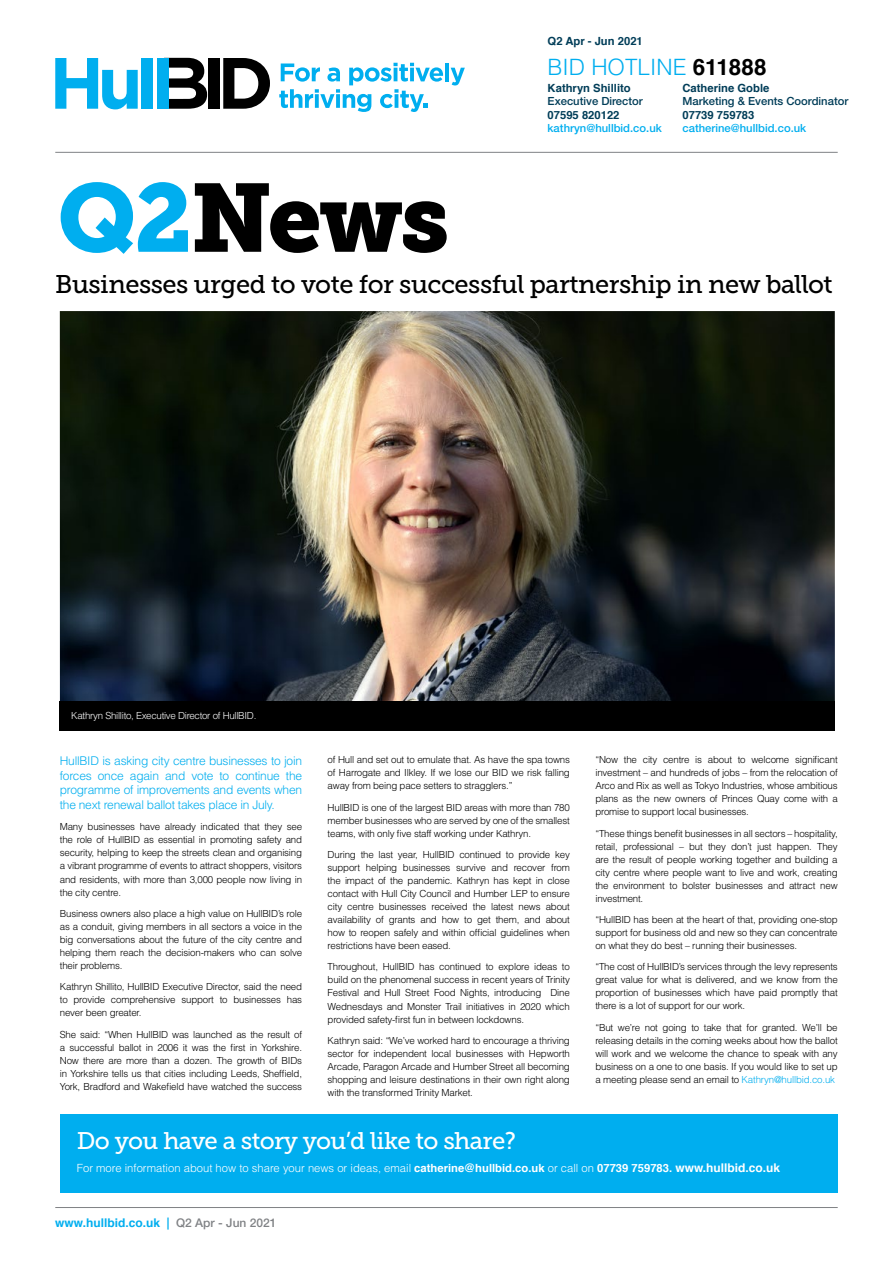
<style>
.page{position:relative;width:893px;height:1263px;background:#fff}
.page>*{position:absolute;margin:0;border:0;box-sizing:border-box;transform-origin:0 0}
.t1{font:95.85px "Museo Slab 900";letter-spacing:-.025em;color:#000}
.t2{font:25.5px "Museo Slab 500";letter-spacing:-.02em;color:#000}
.t3{font:24px "Museo Slab 500";letter-spacing:-.025em;color:#fff}
.t4{font:300 22.5px "Helvetica";color:#00aeef}
.t5{font:300 12px/14.7px "Helvetica";letter-spacing:-.02em;color:#00aeef;text-align:justify}
.t6{font:700 12px "Helvetica";color:#00aeef}
.t7{font:300 11.25px "Helvetica";color:#fff}
.t8{font:700 11.25px "Helvetica";color:#003d58}
.t9{font:500 11.25px "Helvetica Neue";color:#003d58}
.t10{font:500 11.25px "Helvetica Neue";color:#00aeef}
.t11{font:300 9.75px/13px "Helvetica";letter-spacing:-.02em;color:#000;text-align:justify}
.t12{font:300 9.75px "Helvetica";letter-spacing:-.03em;color:#fff}
.s1{font-weight:700;color:#000}
.s2{color:#00aeef}
.s3{font-weight:700}
.s4{font-weight:700;font-size:12px}
.s5{font-family:"Helvetica Neue";font-weight:500}
.s6{font-family:"Helvetica Neue";font-weight:500;color:#808285}
</style>
<div class="page">
<hr style="left:55px;top:1207px;width:783px;height:1px;background:#808285">
<img style="left:60px;top:311px;width:775px;height:390px">
<div style="left:60px;top:1114px;width:778px;height:78px;background:#00aeef"></div>
<svg style="left:169px;top:58px;width:38px;height:51px"></svg>
<div style="left:209px;top:58px;width:11px;height:51px;background:#000"></div>
<svg style="left:223px;top:58px;width:47px;height:51px"></svg>
<svg style="left:55px;top:58px;width:83px;height:51px"></svg>
<div style="left:142px;top:58px;width:11px;height:51px;background:#00aeef"></div>
<div style="left:158px;top:58px;width:11px;height:51px;background:#00aeef"></div>
<hr style="left:445px;top:63px;width:4px;height:18px;background:#00aeef">
<svg style="left:451px;top:68px;width:14px;height:17px"></svg>
<svg style="left:279px;top:63px;width:164px;height:49px"></svg>
<hr style="left:55px;top:152px;width:783px;height:1px;background:#808285">
<div style="left:60px;top:701px;width:775px;height:29px;background:#000"></div>
<p class="t8" style="left:548px;top:34px;width:97px">Q2 Apr - Jun 2021</p>
<h3 class="t4" style="left:548px;top:53px;width:220px">BID HOTLINE <span class="s1">611888</span></h3>
<p class="t8" style="left:548px;top:80px;width:85px">Kathryn Shillito</p>
<p class="t9" style="left:548px;top:95px;width:97px">Executive Director</p>
<p class="t8" style="left:548px;top:107px;width:73px">07595 820122</p>
<p class="t10" style="left:548px;top:122px;width:116px">kathryn@hullbid.co.uk</p>
<p class="t8" style="left:682px;top:80px;width:88px">Catherine Goble</p>
<p class="t9" style="left:682px;top:94px;width:167px">Marketing &amp; Events Coordinator</p>
<p class="t8" style="left:682px;top:107px;width:73px">07739 759783</p>
<p class="t10" style="left:682px;top:121px;width:125px">catherine@hullbid.co.uk</p>
<h1 class="t1" style="left:57px;top:163px;width:393px"><span class="s2">Q2</span>News</h1>
<h2 class="t2" style="left:55px;top:270px;width:779px">Businesses urged to vote for successful partnership in new ballot</h2>
<p class="t12" style="left:71px;top:709px;width:187px">Kathryn Shillito, Executive Director of HullBID.</p>
<p class="t5" style="left:60px;top:753px;width:244px">HullBID is asking city centre businesses to join forces once again and vote to continue the programme of improvements and events when the next renewal ballot takes place in July.</p>
<p class="t11" style="left:60px;top:820px;width:244px">Many businesses have already indicated that they see the role of HullBID as essential in promoting safety and security, helping to keep the streets clean and organising a vibrant programme of events to attract shoppers, visitors and residents, with more than 3,000 people now living in the city centre.</p>
<p class="t11" style="left:60px;top:907px;width:244px">Business owners also place a high value on HullBID’s role as a conduit, giving members in all sectors a voice in the big conversations about the future of the city centre and helping them reach the decision-makers who can solve their problems.</p>
<p class="t11" style="left:60px;top:980px;width:244px">Kathryn Shillito, HullBID Executive Director, said the need to provide comprehensive support to businesses has never been greater.</p>
<p class="t11" style="left:60px;top:1027px;width:244px">She said: “When HullBID was launched as the result of a successful ballot in 2006 it was the first in Yorkshire.<br>Now there are more than a dozen. The growth of BIDs in Yorkshire tells us that cities including Leeds, Sheffield, York, Bradford and Wakefield have watched the success</p>
<p class="t11" style="left:328px;top:753px;width:244px">of Hull and set out to emulate that. As have the spa towns of Harrogate and Ilkley. If we lose our BID we risk falling away from being pace setters to stragglers.”</p>
<p class="t11" style="left:328px;top:800px;width:244px">HullBID is one of the largest BID areas with more than 780 member businesses who are served by one of the smallest teams, with only five staff working under Kathryn.</p>
<p class="t11" style="left:328px;top:848px;width:244px">During the last year, HullBID continued to provide key support helping businesses survive and recover from the impact of the pandemic. Kathryn has kept in close contact with Hull City Council and Humber LEP to ensure city centre businesses received the latest news about availability of grants and how to get them, and about how to reopen safely and within official guidelines when restrictions have been eased.</p>
<p class="t11" style="left:328px;top:960px;width:244px">Throughout, HullBID has continued to explore ideas to build on the phenomenal success in recent years of Trinity Festival and Hull Street Food Nights, introducing Dine Wednesdays and Monster Trail initiatives in 2020 which provided safety-first fun in between lockdowns.</p>
<p class="t11" style="left:328px;top:1034px;width:244px">Kathryn said: “We’ve worked hard to encourage a thriving sector for independent local businesses with Hepworth Arcade, Paragon Arcade and Humber Street all becoming shopping and leisure destinations in their own right along with the transformed Trinity Market.</p>
<p class="t11" style="left:595px;top:753px;width:244px">“Now the city centre is about to welcome significant investment – and hundreds of jobs – from the relocation of Arco and Rix as well as Tokyo Industries, whose ambitious plans as the new owners of Princes Quay come with a promise to support local businesses.</p>
<p class="t11" style="left:595px;top:826px;width:244px">“These things benefit businesses in all sectors – hospitality, retail, professional – but they don’t just happen. They are the result of people working together and building a city centre where people want to live and work, creating the environment to bolster businesses and attract new investment.</p>
<p class="t11" style="left:595px;top:913px;width:244px">“HullBID has been at the heart of that, providing one-stop support for business old and new so they can concentrate on what they do best – running their businesses.</p>
<p class="t11" style="left:595px;top:960px;width:244px">“The cost of HullBID’s services through the levy represents great value for what is delivered, and we know from the proportion of businesses which have paid promptly that there is a lot of support for our work.</p>
<p class="t11" style="left:595px;top:1020px;width:244px">“But we’re not going to take that for granted. We’ll be releasing details in the coming weeks about how the ballot will work and we welcome the chance to speak with any business on a one to one basis. If you would like to set up a meeting please send an email to <span class="s2">Kathryn@hullbid.co.uk</span></p>
<h3 class="t3" style="left:77px;top:1127px;width:441px">Do you have a story you’d like to share?</h3>
<p class="t7" style="left:77px;top:1161px;width:705px">For more information about how to share your news or ideas, email <span class="s3">catherine@hullbid.co.uk</span> or call on <span class="s3">07739 759783.</span> <span class="s4">www.hullbid.co.uk</span></p>
<p class="t6" style="left:55px;top:1214px;width:223px">www.hullbid.co.uk <span class="s5">|</span> <span class="s6">Q2 Apr - Jun 2021</span></p>
</div>
